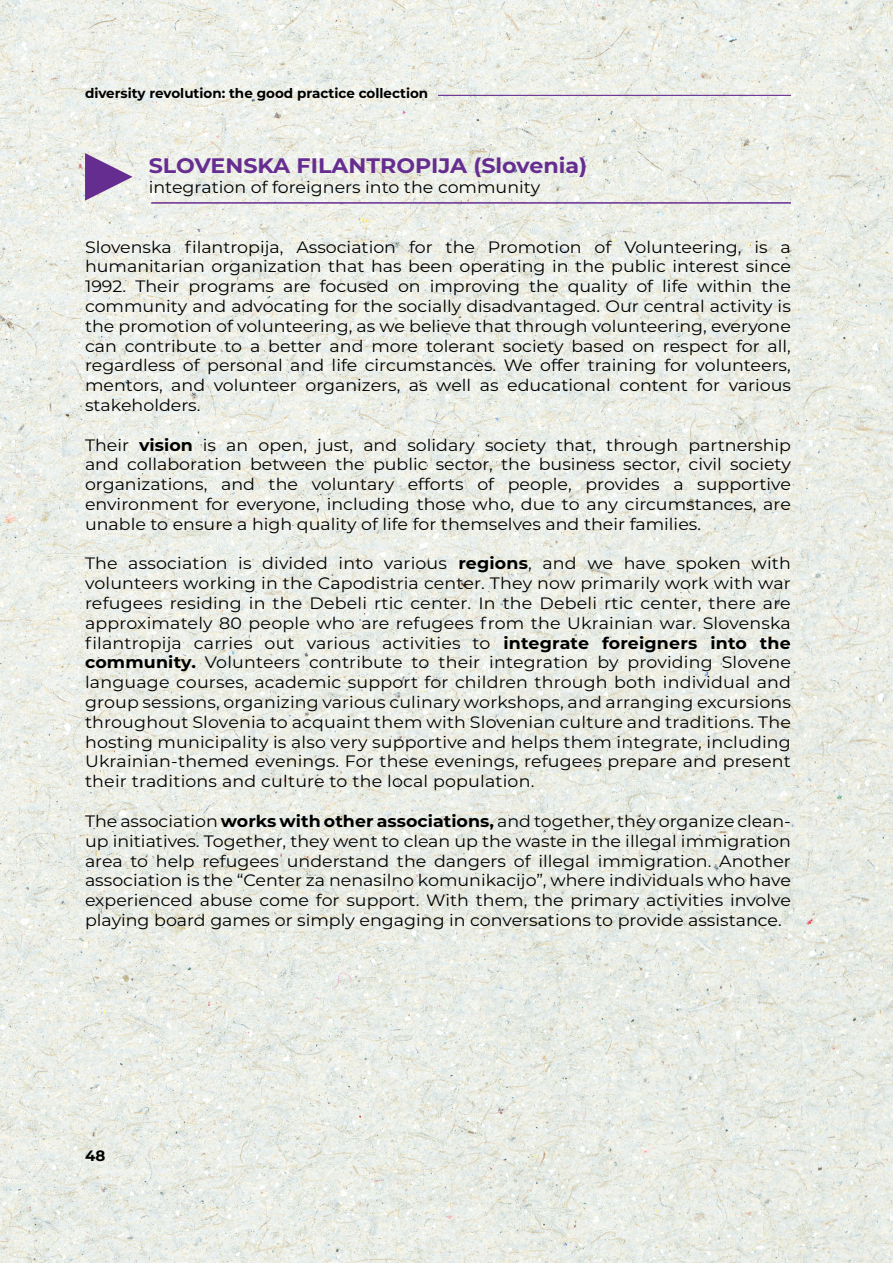
<style>
.page{position:relative;width:893px;height:1263px;background:#fff}
.page>*{position:absolute;margin:0;border:0;box-sizing:border-box;transform-origin:0 0}
.t1{font:700 21px "Montserrat";color:#662d91;scale:1.06 1}
.t2{font:16.5px/19.8px "Montserrat";color:#000;text-align:justify;scale:1.06 1}
.t3{font:700 15px "Montserrat";color:#000}
.t4{font:700 13.5px "Montserrat";color:#000}
.s1{font-weight:700}
</style>
<div class="page">
<img style="left:0;top:0;width:893px;height:1263px">
<hr style="left:438px;top:95px;width:353px;height:1px;background:#662d91">
<hr style="left:151px;top:202px;width:640px;height:2px;background:#662d91">
<svg style="left:85px;top:153px;width:48px;height:48px;background:#aa8fbd"></svg>
<p class="t4" style="left:85px;top:84px;width:345px">diversity revolution: the good practice collection</p>
<p class="t1" style="left:149px;top:151px;width:415px">SLOVENSKA FILANTROPIJA (Slovenia)</p>
<p class="t2" style="left:149px;top:177px;width:371px">integration of foreigners into the community</p>
<p class="t2" style="left:85px;top:236px;width:667px">Slovenska filantropija, Association for the Promotion of Volunteering, is a humanitarian organization that has been operating in the public interest since 1992. Their programs are focused on improving the quality of life within the community and advocating for the socially disadvantaged. Our central activity is the promotion of volunteering, as we believe that through volunteering, everyone can contribute to a better and more tolerant society based on respect for all, regardless of personal and life circumstances. We offer training for volunteers, mentors, and volunteer organizers, as well as educational content for various stakeholders.</p>
<p class="t2" style="left:85px;top:434px;width:667px">Their <span class="s1">vision</span> is an open, just, and solidary society that, through partnership and collaboration between the public sector, the business sector, civil society organizations, and the voluntary efforts of people, provides a supportive environment for everyone, including those who, due to any circumstances, are unable to ensure a high quality of life for themselves and their families.</p>
<p class="t2" style="left:85px;top:553px;width:667px">The association is divided into various <span class="s1">regions</span>, and we have spoken with volunteers working in the Capodistria center. They now primarily work with war refugees residing in the Debeli rtic center. In the Debeli rtic center, there are approximately 80 people who are refugees from the Ukrainian war. Slovenska filantropija carries out various activities to <span class="s1">integrate foreigners into the community.</span> Volunteers contribute to their integration by providing Slovene language courses, academic support for children through both individual and group sessions, organizing various culinary workshops, and arranging excursions throughout Slovenia to acquaint them with Slovenian culture and traditions. The hosting municipality is also very supportive and helps them integrate, including Ukrainian-themed evenings. For these evenings, refugees prepare and present their traditions and culture to the local population.</p>
<p class="t2" style="left:85px;top:810px;width:667px">The association <span class="s1">works with other associations,</span> and together, they organize clean&shy;up initiatives. Together, they went to clean up the waste in the illegal immigration area to help refugees understand the dangers of illegal immigration. Another association is the “Center za nenasilno komunikacijo”, where individuals who have experienced abuse come for support. With them, the primary activities involve playing board games or simply engaging in conversations to provide assistance.</p>
<p class="t3" style="left:85px;top:1145px;width:22px">48</p>
</div>
